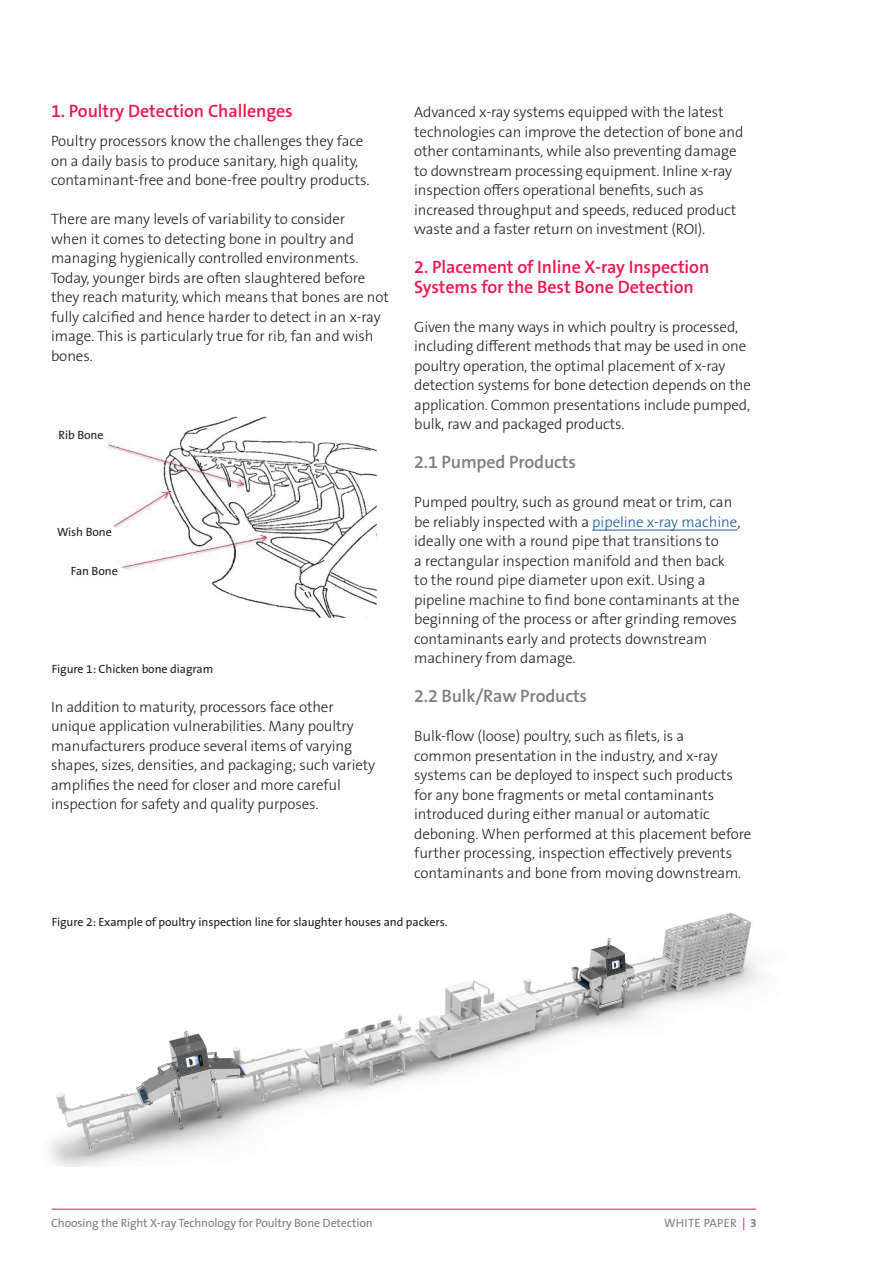
<style>
.page{position:relative;width:893px;height:1263px;background:#fff}
.page>*{position:absolute;margin:0;border:0;box-sizing:border-box;transform-origin:0 0}
.t1{font:600 18px/19.5px "The Sans B W6";letter-spacing:-.005em;color:#ec184f}
.t2{font:600 18px "The Sans B W6";letter-spacing:-.01em;color:#7c7e81}
.t3{font:300 15px/19.5px "The Sans B W3";letter-spacing:-.005em;color:#231f20}
.t4{font:12px "The Sans B W5 Plain";letter-spacing:-.005em;color:#231f20}
.t5{font:12px "The Sans B W5 Plain";letter-spacing:-.01em;color:#7c7e81}
.t6{font:12px "The Sans B W5 Plain";letter-spacing:.025em;color:#7c7e81}
.s1{color:#175d9e}
.s2{color:#ec184f}
.s3{font-family:"The Sans B W7";font-weight:700}
</style>
<div class="page">
<hr style="left:52px;top:1209px;width:704px;height:1px;background:#ec184f">
<hr style="left:592px;top:530px;width:145px;height:1px;background:#175d9e">
<img style="left:108px;top:416px;width:269px;height:202px">
<div style="left:67px;top:562px;width:60px;height:24px;background:#fffefa;border-radius:50%"></div>
<div style="left:66px;top:562px;width:61px;height:25px;border:2px solid #fff;border-radius:50%"></div>
<img style="left:49px;top:912px;width:712px;height:255px">
<p class="t1" style="left:51px;top:101px;width:243px">1. Poultry Detection Challenges</p>
<p class="t3" style="left:51px;top:132px;width:320px">Poultry processors know the challenges they face on a daily basis to produce sanitary, high quality, contaminant-free and bone-free poultry products.</p>
<p class="t3" style="left:51px;top:210px;width:340px">There are many levels of variability to consider<br>when it comes to detecting bone in poultry and managing hygienically controlled environments.<br>Today, younger birds are often slaughtered before they reach maturity, which means that bones are not fully calcified and hence harder to detect in an x-ray image. This is particularly true for rib, fan and wish bones.</p>
<p class="t4" style="left:59px;top:427px;width:47px">Rib Bone</p>
<p class="t4" style="left:57px;top:524px;width:56px">Wish Bone</p>
<p class="t4" style="left:71px;top:563px;width:48px">Fan Bone</p>
<p class="t4" style="left:52px;top:661px;width:163px">Figure 1: Chicken bone diagram</p>
<p class="t3" style="left:51px;top:697px;width:326px">In addition to maturity, processors face other unique application vulnerabilities. Many poultry manufacturers produce several items of varying shapes, sizes, densities, and packaging; such variety amplifies the need for closer and more careful inspection for safety and quality purposes.</p>
<p class="t3" style="left:414px;top:102px;width:331px">Advanced x-ray systems equipped with the latest technologies can improve the detection of bone and other contaminants, while also preventing damage to downstream processing equipment. Inline x-ray inspection offers operational benefits, such as increased throughput and speeds, reduced product waste and a faster return on investment (ROI).</p>
<p class="t1" style="left:414px;top:257px;width:297px">2. Placement of Inline X-ray Inspection<br>Systems for the Best Bone Detection</p>
<p class="t3" style="left:414px;top:317px;width:338px">Given the many ways in which poultry is processed, including different methods that may be used in one poultry operation, the optimal placement of x-ray detection systems for bone detection depends on the application. Common presentations include pumped, bulk, raw and packaged products.</p>
<p class="t2" style="left:414px;top:450px;width:163px">2.1 Pumped Products</p>
<p class="t3" style="left:414px;top:492px;width:328px">Pumped poultry, such as ground meat or trim, can be reliably inspected with a <span class="s1">pipeline x-ray machine</span>, ideally one with a round pipe that transitions to<br>a rectangular inspection manifold and then back to the round pipe diameter upon exit. Using a pipeline machine to find bone contaminants at the beginning of the process or after grinding removes contaminants early and protects downstream machinery from damage.</p>
<p class="t2" style="left:414px;top:684px;width:174px">2.2 Bulk/Raw Products</p>
<p class="t3" style="left:414px;top:726px;width:339px">Bulk-flow (loose) poultry, such as filets, is a<br>common presentation in the industry, and x-ray systems can be deployed to inspect such products for any bone fragments or metal contaminants introduced during either manual or automatic deboning. When performed at this placement before further processing, inspection effectively prevents contaminants and bone from moving downstream.</p>
<p class="t4" style="left:52px;top:914px;width:397px">Figure 2: Example of poultry inspection line for slaughter houses and packers.</p>
<p class="t5" style="left:51px;top:1215px;width:323px">Choosing the Right X-ray Technology for Poultry Bone Detection</p>
<p class="t6" style="left:664px;top:1215px;width:94px">WHITE PAPER <span class="s2">|</span> <span class="s3">3</span></p>
</div>
